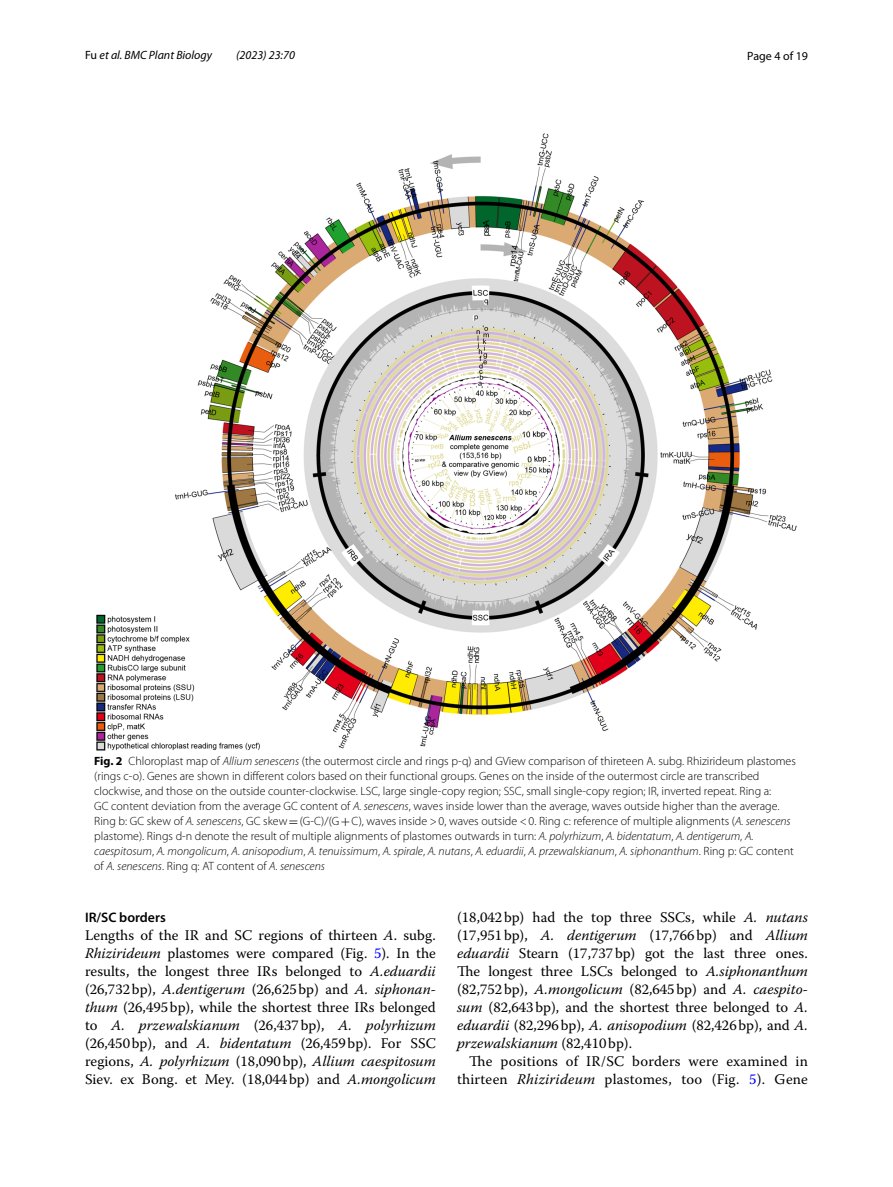
<style>
.page{position:relative;width:893px;height:1187px;background:#fff}
.page>*{position:absolute;margin:0;border:0;box-sizing:border-box;transform-origin:0 0}
.t1{font:14.7px/18px "Warnock Pro";letter-spacing:.005em;color:#000;text-align:justify}
.t2{font:600 13.8px "Myriad Pro";color:#000}
.t3{font:300 12px/15px "Myriad Pro";color:#000}
.t4{font:italic 12px "Myriad Pro";color:#000}
.t5{font:12px "Myriad Pro";color:#000}
.s1{font-style:normal}
.s2{font-weight:700}
.s3{font-style:italic}
.s4{font-family:"MTSY";font-weight:400}
.s5{color:#00f}
</style>
<div class="page">
<img style="left:96px;top:133px;width:701px;height:617px">
<p class="t4" style="left:85px;top:48px;width:129px"><span class="s1">Fu</span> et al. BMC Plant Biology</p>
<p class="t4" style="left:236px;top:48px;width:60px">(2023) 23:70</p>
<p class="t5" style="left:747px;top:48px;width:62px">Page 4 of 19</p>
<p class="t3" style="left:94px;top:754px;width:703px"><span class="s2">Fig. 2</span> Chloroplast map of <span class="s3">Allium senescens</span> (the outermost circle and rings p-q) and GView comparison of thireteen A. subg. Rhizirideum plastomes (rings c-o). Genes are shown in different colors based on their functional groups. Genes on the inside of the outermost circle are transcribed clockwise, and those on the outside counter-clockwise. LSC, large single-copy region; SSC, small single-copy region; IR, inverted repeat. Ring a:<br>GC content deviation from the average GC content of <span class="s3">A. senescens</span>, waves inside lower than the average, waves outside higher than the average.<br>Ring b: GC skew of <span class="s3">A. senescens</span>, GC skew<span class="s4">=</span>(G-C)/(G<span class="s4">+</span>C), waves inside &gt;0, waves outside &lt;0. Ring c: reference of multiple alignments (<span class="s3">A. senescens </span>plastome). Rings d-n denote the result of multiple alignments of plastomes outwards in turn: <span class="s3">A. polyrhizum</span>, <span class="s3">A. bidentatum</span>, <span class="s3">A. dentigerum</span>, <span class="s3">A. caespitosum</span>, <span class="s3">A. mongolicum</span>, <span class="s3">A. anisopodium</span>, <span class="s3">A. tenuissimum</span>, <span class="s3">A. spirale</span>, <span class="s3">A. nutans</span>, <span class="s3">A. eduardii</span>, <span class="s3">A. przewalskianum</span>, <span class="s3">A. siphonanthum</span>. Ring p: GC content of <span class="s3">A. senescens</span>. Ring q: AT content of <span class="s3">A. senescens</span></p>
<p class="t2" style="left:85px;top:908px;width:82px">IR/SC borders</p>
<p class="t1" style="left:85px;top:925px;width:352px">Lengths of the IR and SC regions of thirteen <span class="s3">A</span>. subg.<br><span class="s3">Rhizirideum</span> plastomes were compared (Fig. <span class="s5">5</span>). In the results, the longest three IRs belonged to <span class="s3">A.eduardii </span>(26,732bp), <span class="s3">A.dentigerum</span> (26,625bp) and <span class="s3">A. siphonan&shy;thum</span> (26,495bp), while the shortest three IRs belonged to <span class="s3">A. przewalskianum</span> (26,437bp), <span class="s3">A. polyrhizum </span>(26,450bp), and <span class="s3">A. bidentatum</span> (26,459bp). For SSC regions, <span class="s3">A. polyrhizum</span> (18,090bp), <span class="s3">Allium caespitosum </span>Siev. ex Bong. et Mey. (18,044bp) and <span class="s3">A.mongolicum</span></p>
<p class="t1" style="left:457px;top:907px;width:352px">(18,042bp) had the top three SSCs, while <span class="s3">A. nutans </span>(17,951bp), <span class="s3">A. dentigerum</span> (17,766bp) and <span class="s3">Allium eduardii</span> Stearn (17,737bp) got the last three ones.<br>The longest three LSCs belonged to <span class="s3">A.siphonanthum </span>(82,752bp), <span class="s3">A.mongolicum</span> (82,645bp) and <span class="s3">A. caespito&shy;sum</span> (82,643bp), and the shortest three belonged to <span class="s3">A. eduardii</span> (82,296bp), <span class="s3">A. anisopodium</span> (82,426bp), and <span class="s3">A. przewalskianum</span> (82,410bp).</p>
<p class="t1" style="left:457px;top:1051px;width:352px;text-align:right">The positions of IR/SC borders were examined in thirteen <span class="s3">Rhizirideum</span> plastomes, too (Fig. <span class="s5">5</span>). Gene</p>
</div>
